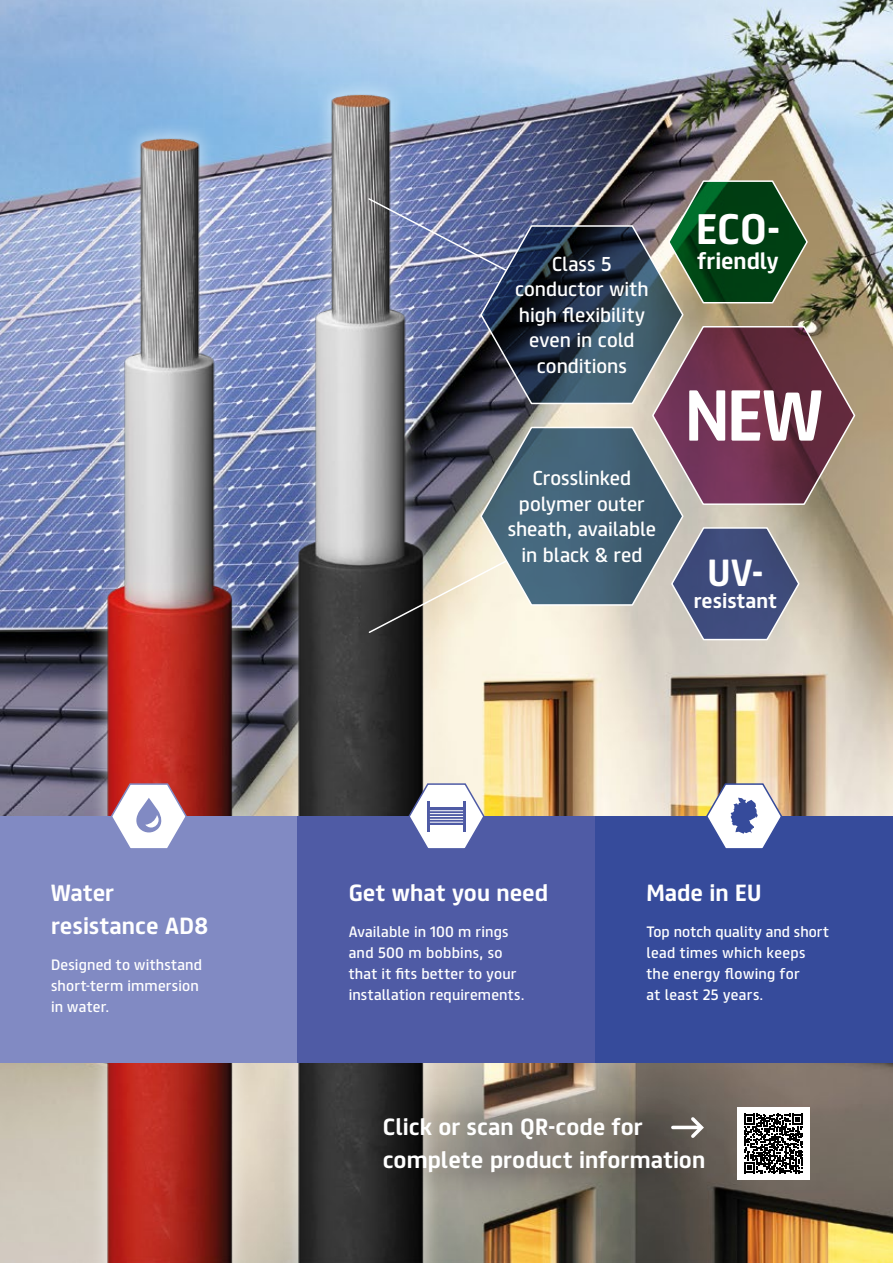
<style>
.page{position:relative;width:893px;height:1263px;background:#fff}
.page>*{position:absolute;margin:0;border:0;box-sizing:border-box;transform-origin:0 0}
.t1{font:700 64.5px "FS Truman";color:#fff}
.t2{font:700 38.25px "FS Truman";color:#fff}
.t3{font:700 33.9px "FS Truman";color:#fff}
.t4{font:700 21px/33px "FS Truman";color:#fff}
.t5{font:700 20.85px "FS Truman";color:#fff}
.t6{font:700 18.6px "FS Truman";letter-spacing:.005em;color:#fff}
.t7{font:18px/25.5px "FS Truman";color:#fff;text-align:center}
.t8{font:13.5px/21px "FS Truman";letter-spacing:.015em;color:#fff}
</style>
<div class="page">
<img style="left:0;top:0;width:893px;height:1263px">
<svg style="left:515px;top:1082px;width:197px;height:126px;background:#726c62"></svg>
<img style="left:205px;top:56px;width:310px;height:1207px">
<img style="left:14px;top:99px;width:310px;height:1164px">
<div style="left:0;top:816px;width:298px;height:247px;background:#818ac3"></div>
<div style="left:595px;top:816px;width:298px;height:247px;background:#364b9b"></div>
<div style="left:298px;top:816px;width:297px;height:247px;background:#4f5ba5"></div>
<svg style="left:407px;top:782px;width:79px;height:67px"></svg>
<svg style="left:705px;top:782px;width:78px;height:67px"></svg>
<svg style="left:110px;top:782px;width:78px;height:67px"></svg>
<svg style="left:430px;top:807px;width:33px;height:18px"></svg>
<hr style="left:463px;top:801px;width:3px;height:31px;background:#4f5ba5">
<hr style="left:427px;top:801px;width:3px;height:31px;background:#4f5ba5">
<hr style="left:430px;top:810px;width:33px;height:1px;background:#fff">
<hr style="left:430px;top:813px;width:33px;height:1px;background:#fff">
<hr style="left:430px;top:816px;width:33px;height:1px;background:#fff">
<hr style="left:430px;top:819px;width:33px;height:1px;background:#fff">
<hr style="left:430px;top:822px;width:33px;height:1px;background:#fff">
<img style="left:367px;top:179px;width:489px;height:462px">
<div style="left:737px;top:1107px;width:73px;height:72px;background:#fff"></div>
<svg style="left:744px;top:1114px;width:59px;height:59px"></svg>
<hr style="left:673px;top:1126px;width:26px;height:3px;background:#fff">
<svg style="left:688px;top:1114px;width:18px;height:27px"></svg>
<h3 class="t4" style="left:51px;top:874px;width:159px">Water resistance AD8</h3>
<p class="t8" style="left:51px;top:953px;width:153px">Designed to withstand short-term immersion in water.</p>
<h3 class="t7" style="left:515px;top:249px;width:135px">Class 5 conductor with high flexibility even in cold conditions</h3>
<h3 class="t7" style="left:508px;top:464px;width:150px">Crosslinked polymer outer sheath, available in black &amp; red</h3>
<h2 class="t2" style="left:696px;top:196px;width:85px">ECO-</h2>
<h3 class="t5" style="left:697px;top:243px;width:83px">friendly</h3>
<h1 class="t1" style="left:685px;top:359px;width:139px">NEW</h1>
<h3 class="t3" style="left:707px;top:543px;width:57px">UV-</h3>
<h3 class="t6" style="left:694px;top:585px;width:85px">resistant</h3>
<h3 class="t4" style="left:349px;top:874px;width:201px">Get what you need</h3>
<p class="t8" style="left:349px;top:920px;width:177px">Available in 100 m rings and 500 m bobbins, so that it fits better to your installation requirements.</p>
<h3 class="t4" style="left:646px;top:874px;width:117px">Made in EU</h3>
<p class="t8" style="left:646px;top:920px;width:184px">Top notch quality and short lead times which keeps the energy flowing for<br>at least 25 years.</p>
<h3 class="t4" style="left:383px;top:1109px;width:324px">Click or scan QR-code for complete product information</h3>
</div>
